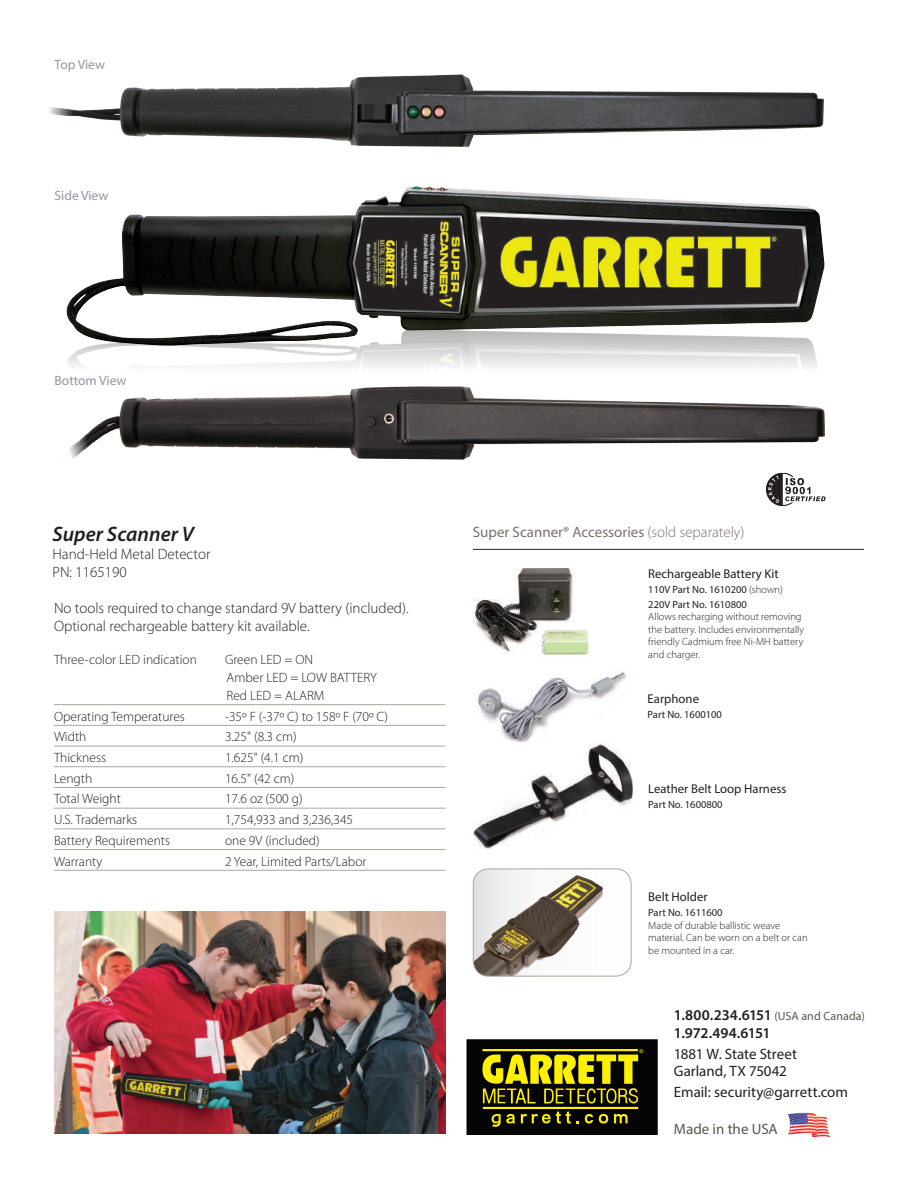
<style>
.page{position:relative;width:918px;height:1188px;background:#fff}
.page>*{position:absolute;margin:0;border:0;box-sizing:border-box;transform-origin:0 0}
.t1{font:italic 600 21px "Myriad Pro";color:#231f20}
.t2{font:300 15px/18px "Myriad Pro";color:#231f20}
.t3{font:15px/16.5px "Myriad Pro";color:#231f20}
.t4{font:600 15px/18px "Myriad Pro";letter-spacing:-.01em;color:#231f20}
.t5{font:15px "Myriad Pro";color:#7a716a}
.t6{font:15px "Myriad Pro";color:#58574e}
.t7{font:300 13.5px/18px "Myriad Pro";color:#231f20}
.t8{font:13.5px "Myriad Pro";color:#98949d}
.t9{font:12.75px "Myriad Pro";color:#231f20}
.t10{font:300 10.5px/12.6px "Myriad Pro";color:#231f20}
.t11{font:10.5px/15px "Myriad Pro";color:#231f20}
.s1{font-weight:300}
.s2{font-weight:400;font-size:12px;color:#58574e}
</style>
<div class="page">
<img style="left:788px;top:1112px;width:43px;height:25px">
<hr style="left:54px;top:704px;width:392px;height:1px;background:#a8a89d">
<hr style="left:54px;top:725px;width:392px;height:1px;background:#a8a89d">
<hr style="left:54px;top:746px;width:392px;height:1px;background:#a8a89d">
<hr style="left:54px;top:766px;width:392px;height:1px;background:#a8a89d">
<hr style="left:54px;top:787px;width:392px;height:1px;background:#a8a89d">
<hr style="left:54px;top:808px;width:392px;height:1px;background:#a8a89d">
<hr style="left:54px;top:828px;width:392px;height:1px;background:#a8a89d">
<hr style="left:54px;top:849px;width:392px;height:1px;background:#a8a89d">
<hr style="left:54px;top:870px;width:392px;height:1px;background:#a8a89d">
<img style="left:765px;top:474px;width:61px;height:33px">
<img style="left:473px;top:569px;width:116px;height:87px">
<img style="left:478px;top:672px;width:147px;height:70px">
<img style="left:474px;top:743px;width:158px;height:105px">
<hr style="left:473px;top:549px;width:391px;height:1px;background:#231f20">
<svg style="left:475px;top:870px;width:155px;height:105px"></svg>
<img style="left:473px;top:875px;width:130px;height:101px">
<div style="left:473px;top:868px;width:159px;height:109px;border:1px solid #a8a89d;border-radius:16px"></div>
<img style="left:68px;top:346px;width:750px;height:128px">
<img style="left:67px;top:186px;width:757px;height:160px">
<img style="left:49px;top:74px;width:775px;height:72px">
<img style="left:54px;top:912px;width:391px;height:222px">
<img style="left:68px;top:386px;width:756px;height:79px">
<svg style="left:466px;top:1039px;width:192px;height:96px;background:#494605"></svg>
<p class="t8" style="left:55px;top:56px;width:52px">Top View</p>
<p class="t8" style="left:55px;top:187px;width:55px">Side View</p>
<p class="t8" style="left:55px;top:372px;width:73px">Bottom View</p>
<h1 class="t1" style="left:53px;top:521px;width:143px">Super Scanner V</h1>
<p class="t2" style="left:53px;top:545px;width:159px">Hand-Held Metal Detector<br>PN: 1165190</p>
<p class="t2" style="left:54px;top:599px;width:356px">No tools required to change standard 9V battery (included).<br>Optional rechargeable battery kit available.</p>
<p class="t7" style="left:54px;top:650px;width:145px">Three-color LED indication</p>
<p class="t7" style="left:225px;top:650px;width:153px">Green LED = ON<br>Amber LED = LOW BATTERY<br>Red LED = ALARM</p>
<p class="t7" style="left:54px;top:707px;width:132px">Operating Temperatures</p>
<p class="t7" style="left:225px;top:707px;width:165px">-35º F (-37º C) to 158º F (70º C)</p>
<p class="t7" style="left:54px;top:728px;width:34px">Width</p>
<p class="t7" style="left:225px;top:728px;width:73px">3.25" (8.3 cm)</p>
<p class="t7" style="left:54px;top:748px;width:54px">Thickness</p>
<p class="t7" style="left:225px;top:748px;width:80px">1.625" (4.1 cm)</p>
<p class="t7" style="left:54px;top:769px;width:40px">Length</p>
<p class="t7" style="left:225px;top:769px;width:71px">16.5" (42 cm)</p>
<p class="t7" style="left:54px;top:790px;width:69px">Total Weight</p>
<p class="t7" style="left:225px;top:790px;width:79px">17.6 oz (500 g)</p>
<p class="t7" style="left:54px;top:810px;width:85px">U.S. Trademarks</p>
<p class="t7" style="left:225px;top:810px;width:130px">1,754,933 and 3,236,345</p>
<p class="t7" style="left:54px;top:831px;width:118px">Battery Requirements</p>
<p class="t7" style="left:225px;top:831px;width:96px">one 9V (included)</p>
<p class="t7" style="left:54px;top:852px;width:50px">Warranty</p>
<p class="t7" style="left:225px;top:852px;width:143px">2 Year, Limited Parts/Labor</p>
<p class="t5" style="left:473px;top:523px;width:273px">Super Scanner® Accessories <span class="s1">(sold separately)</span></p>
<p class="t9" style="left:648px;top:565px;width:132px">Rechargeable Battery Kit</p>
<p class="t11" style="left:648px;top:581px;width:136px">110V Part No. 1610200 <span class="s1">(shown)<br></span>220V Part No. 1610800</p>
<p class="t10" style="left:648px;top:610px;width:157px">Allows recharging without removing the battery. Includes environmentally friendly Cadmium free Ni-MH battery and charger.</p>
<p class="t9" style="left:648px;top:691px;width:53px">Earphone</p>
<p class="t11" style="left:648px;top:707px;width:76px">Part No. 1600100</p>
<p class="t9" style="left:648px;top:781px;width:140px">Leather Belt Loop Harness</p>
<p class="t11" style="left:648px;top:797px;width:76px">Part No. 1600800</p>
<p class="t9" style="left:648px;top:889px;width:61px">Belt Holder</p>
<p class="t11" style="left:648px;top:905px;width:76px">Part No. 1611600</p>
<p class="t10" style="left:648px;top:919px;width:161px">Made of durable ballistic weave material. Can be worn on a belt or can be mounted in a car.</p>
<p class="t4" style="left:674px;top:1006px;width:193px">1.800.234.6151 <span class="s2">(USA and Canada)<br></span>1.972.494.6151</p>
<p class="t3" style="left:674px;top:1045px;width:125px">1881 W. State Street<br>Garland, TX 75042</p>
<p class="t3" style="left:674px;top:1083px;width:176px">Email: security@garrett.com</p>
<p class="t6" style="left:674px;top:1120px;width:105px">Made in the USA</p>
</div>
